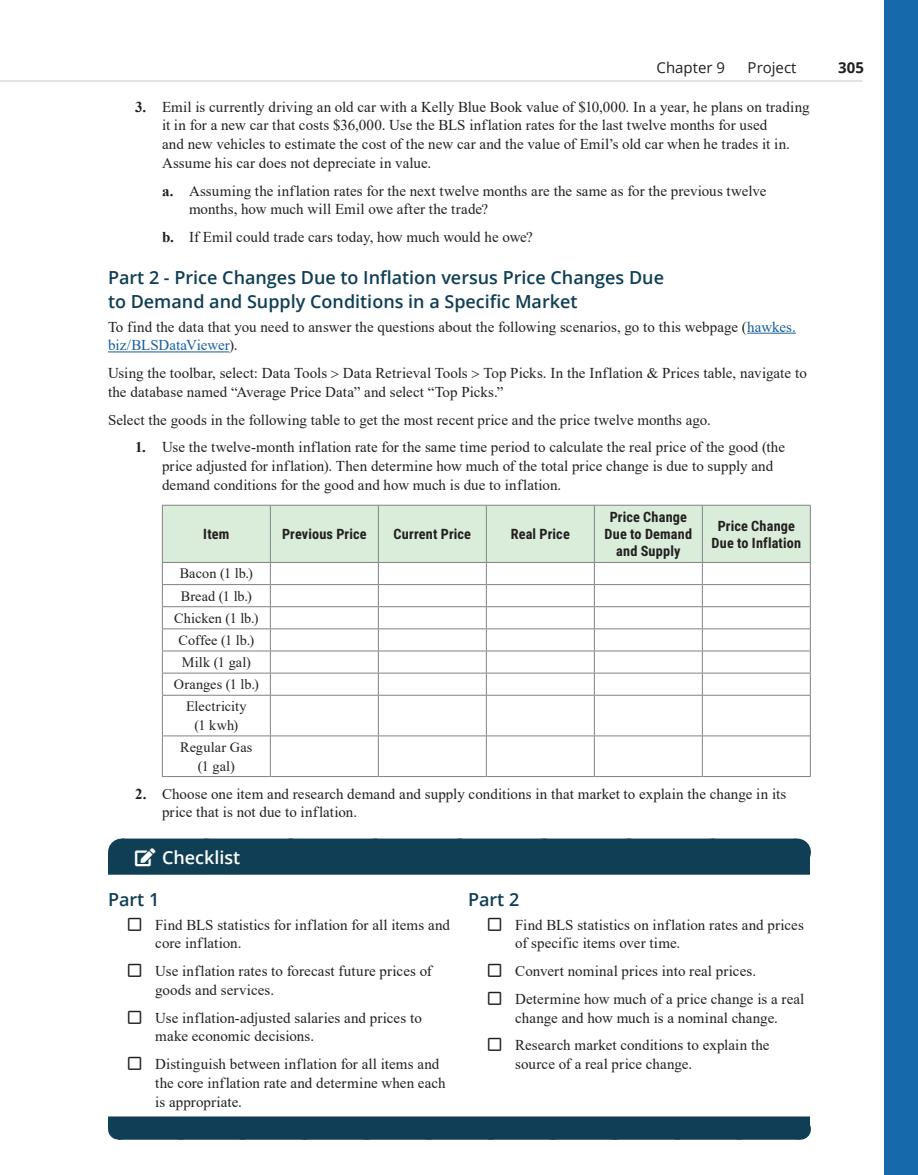
<style>
.page{position:relative;width:918px;height:1175px;background:#fff}
.page>*{position:absolute;margin:0;border:0;box-sizing:border-box;transform-origin:0 0}
.h3_-_Heading_Level_3{font:600 18px/24px "Open Sans";color:#0f3e55}
.t1{font:600 18px "Open Sans";color:#fff}
.p_-_Body_Text{font:15px/18.8px "Times New Roman";letter-spacing:.005em;color:#231f20}
.ol_-_Ordered_List__T{font:15px/18.8px "Times New Roman";letter-spacing:.005em;color:#231f20}
.t2{font:15px "Open Sans";color:#231f20}
.t3{font:700 15px "Open Sans";color:#231f20}
.Table_Body{font:14.25px/18.8px "Times New Roman";letter-spacing:.01em;color:#231f20;text-align:center}
.th_-_Table_Header{font:700 14.25px/17.2px "Roboto Condensed";letter-spacing:.01em;color:#231f20;text-align:center}
.s1{font-weight:700}
.s2{color:#175d9e}
</style>
<div class="page">
<div style="left:884px;top:0;width:34px;height:1174px;background:#1669ab"></div>
<hr style="left:747px;top:333px;width:49px;height:1px;background:#175d9e">
<hr style="left:108px;top:351px;width:121px;height:1px;background:#175d9e">
<div style="left:122px;top:838px;width:674px;height:27px;background:#0f3e55"></div>
<svg style="left:206px;top:838px;width:548px;height:1px"></svg>
<svg style="left:796px;top:838px;width:1px;height:14px"></svg>
<div style="left:108px;top:852px;width:702px;height:22px;background:#0f3e55"></div>
<hr style="left:162px;top:695px;width:1px;height:40px;background:#808285">
<hr style="left:810px;top:695px;width:1px;height:40px;background:#808285">
<hr style="left:162px;top:736px;width:1px;height:40px;background:#808285">
<hr style="left:810px;top:736px;width:1px;height:40px;background:#808285">
<hr style="left:162px;top:776px;width:108px;height:1px;background:#808285">
<hr style="left:270px;top:776px;width:108px;height:1px;background:#808285">
<hr style="left:378px;top:776px;width:108px;height:1px;background:#808285">
<hr style="left:486px;top:776px;width:108px;height:1px;background:#808285">
<hr style="left:594px;top:776px;width:108px;height:1px;background:#808285">
<hr style="left:702px;top:776px;width:109px;height:1px;background:#808285">
<svg style="left:162px;top:505px;width:649px;height:190px"></svg>
<hr style="left:162px;top:695px;width:108px;height:1px;background:#808285">
<hr style="left:270px;top:695px;width:108px;height:1px;background:#808285">
<hr style="left:270px;top:695px;width:1px;height:40px;background:#808285">
<hr style="left:378px;top:695px;width:108px;height:1px;background:#808285">
<hr style="left:378px;top:695px;width:1px;height:40px;background:#808285">
<hr style="left:486px;top:695px;width:108px;height:1px;background:#808285">
<hr style="left:486px;top:695px;width:1px;height:40px;background:#808285">
<hr style="left:594px;top:695px;width:108px;height:1px;background:#808285">
<hr style="left:594px;top:695px;width:1px;height:40px;background:#808285">
<hr style="left:702px;top:695px;width:109px;height:1px;background:#808285">
<hr style="left:702px;top:695px;width:1px;height:40px;background:#808285">
<hr style="left:162px;top:735px;width:108px;height:1px;background:#808285">
<hr style="left:270px;top:735px;width:108px;height:1px;background:#808285">
<hr style="left:270px;top:736px;width:1px;height:40px;background:#808285">
<hr style="left:378px;top:735px;width:108px;height:1px;background:#808285">
<hr style="left:378px;top:736px;width:1px;height:40px;background:#808285">
<hr style="left:486px;top:735px;width:108px;height:1px;background:#808285">
<hr style="left:486px;top:736px;width:1px;height:40px;background:#808285">
<hr style="left:594px;top:735px;width:108px;height:1px;background:#808285">
<hr style="left:594px;top:736px;width:1px;height:40px;background:#808285">
<hr style="left:702px;top:735px;width:109px;height:1px;background:#808285">
<hr style="left:702px;top:736px;width:1px;height:40px;background:#808285">
<div style="left:108px;top:1116px;width:702px;height:12px;background:#0f3e55"></div>
<div style="left:118px;top:1118px;width:682px;height:21px;background:#0f3e55"></div>
<hr style="left:0;top:81px;width:863px;height:1px;background:#c7c8ca">
<p class="t2" style="left:657px;top:58px;width:70px">Chapter 9</p>
<p class="t2" style="left:748px;top:58px;width:50px">Project</p>
<p class="t3" style="left:838px;top:57px;width:27px">305</p>
<p class="p_-_Body_Text" style="left:162px;top:97px;width:649px;text-indent:-27px"><span class="s1">3.</span> Emil is currently driving an old car with a Kelly Blue Book value of $10,000. In a year, he plans on trading it in for a new car that costs $36,000. Use the BLS inflation rates for the last twelve months for used<br>and new vehicles to estimate the cost of the new car and the value of Emil’s old car when he trades it in.<br>Assume his car does not depreciate in value.</p>
<p class="ol_-_Ordered_List__T" style="left:189px;top:181px;width:579px;text-indent:-27px"><span class="s1">a.</span> Assuming the inflation rates for the next twelve months are the same as for the previous twelve months, how much will Emil owe after the trade?</p>
<p class="ol_-_Ordered_List__T" style="left:162px;top:227px;width:372px"><span class="s1">b.</span> If Emil could trade cars today, how much would he owe?</p>
<h3 class="h3_-_Heading_Level_3" style="left:108px;top:265px;width:558px">Part 2 - Price Changes Due to Inflation versus Price Changes Due to Demand and Supply Conditions in a Specific Market</h3>
<p class="p_-_Body_Text" style="left:108px;top:317px;width:689px">To find the data that you need to answer the questions about the following scenarios, go to this webpage (<span class="s2">hawkes. biz/BLSDataViewer</span>).</p>
<p class="p_-_Body_Text" style="left:108px;top:363px;width:700px">Using the toolbar, select: Data Tools Data Retrieval Tools Top Picks. In the Inflation &amp; Prices table, navigate to the database named “Average Price Data” and select “Top Picks.”</p>
<p class="p_-_Body_Text" style="left:108px;top:410px;width:604px">Select the goods in the following table to get the most recent price and the price twelve months ago.</p>
<p class="p_-_Body_Text" style="left:162px;top:437px;width:625px;text-indent:-27px"><span class="s1">1.</span> Use the twelve-month inflation rate for the same time period to calculate the real price of the good (the price adjusted for inflation). Then determine how much of the total price change is due to supply and demand conditions for the good and how much is due to inflation.</p>
<p class="th_-_Table_Header" style="left:203px;top:525px;width:28px">Item</p>
<p class="th_-_Table_Header" style="left:282px;top:525px;width:86px">Previous Price</p>
<p class="th_-_Table_Header" style="left:394px;top:525px;width:79px">Current Price</p>
<p class="th_-_Table_Header" style="left:511px;top:525px;width:60px">Real Price</p>
<p class="th_-_Table_Header" style="left:605px;top:507px;width:89px">Price Change<br>Due to Demand and Supply</p>
<p class="th_-_Table_Header" style="left:712px;top:516px;width:91px">Price Change<br>Due to Inflation</p>
<p class="Table_Body" style="left:180px;top:564px;width:75px">Bacon (1 lb.)</p>
<p class="Table_Body" style="left:181px;top:586px;width:73px">Bread (1 lb.)</p>
<p class="Table_Body" style="left:174px;top:608px;width:86px">Chicken (1 lb.)</p>
<p class="Table_Body" style="left:179px;top:630px;width:77px">Coffee (1 lb.)</p>
<p class="Table_Body" style="left:182px;top:652px;width:71px">Milk (1 gal)</p>
<p class="Table_Body" style="left:174px;top:674px;width:86px">Oranges (1 lb.)</p>
<p class="Table_Body" style="left:186px;top:696px;width:62px">Electricity (1 kwh)</p>
<p class="Table_Body" style="left:180px;top:737px;width:74px">Regular Gas (1 gal)</p>
<p class="p_-_Body_Text" style="left:162px;top:783px;width:626px;text-indent:-27px"><span class="s1">2.</span> Choose one item and research demand and supply conditions in that market to explain the change in its price that is not due to inflation.</p>
<p class="t1" style="left:162px;top:845px;width:80px">Checklist</p>
<h3 class="h3_-_Heading_Level_3" style="left:108px;top:887px;width:53px">Part 1</h3>
<p class="p_-_Body_Text" style="left:155px;top:914px;width:296px">Find BLS statistics for inflation for all items and core inflation.</p>
<p class="p_-_Body_Text" style="left:155px;top:961px;width:278px">Use inflation rates to forecast future prices of goods and services.</p>
<p class="p_-_Body_Text" style="left:155px;top:1007px;width:268px">Use inflation-adjusted salaries and prices to make economic decisions.</p>
<p class="p_-_Body_Text" style="left:155px;top:1054px;width:292px">Distinguish between inflation for all items and the core inflation rate and determine when each is appropriate.</p>
<h3 class="h3_-_Heading_Level_3" style="left:468px;top:887px;width:53px">Part 2</h3>
<p class="p_-_Body_Text" style="left:515px;top:914px;width:290px">Find BLS statistics on inflation rates and prices of specific items over time.</p>
<p class="p_-_Body_Text" style="left:515px;top:961px;width:242px">Convert nominal prices into real prices.</p>
<p class="p_-_Body_Text" style="left:515px;top:989px;width:291px">Determine how much of a price change is a real change and how much is a nominal change.</p>
<p class="p_-_Body_Text" style="left:515px;top:1035px;width:256px">Research market conditions to explain the source of a real price change.</p>
</div>
